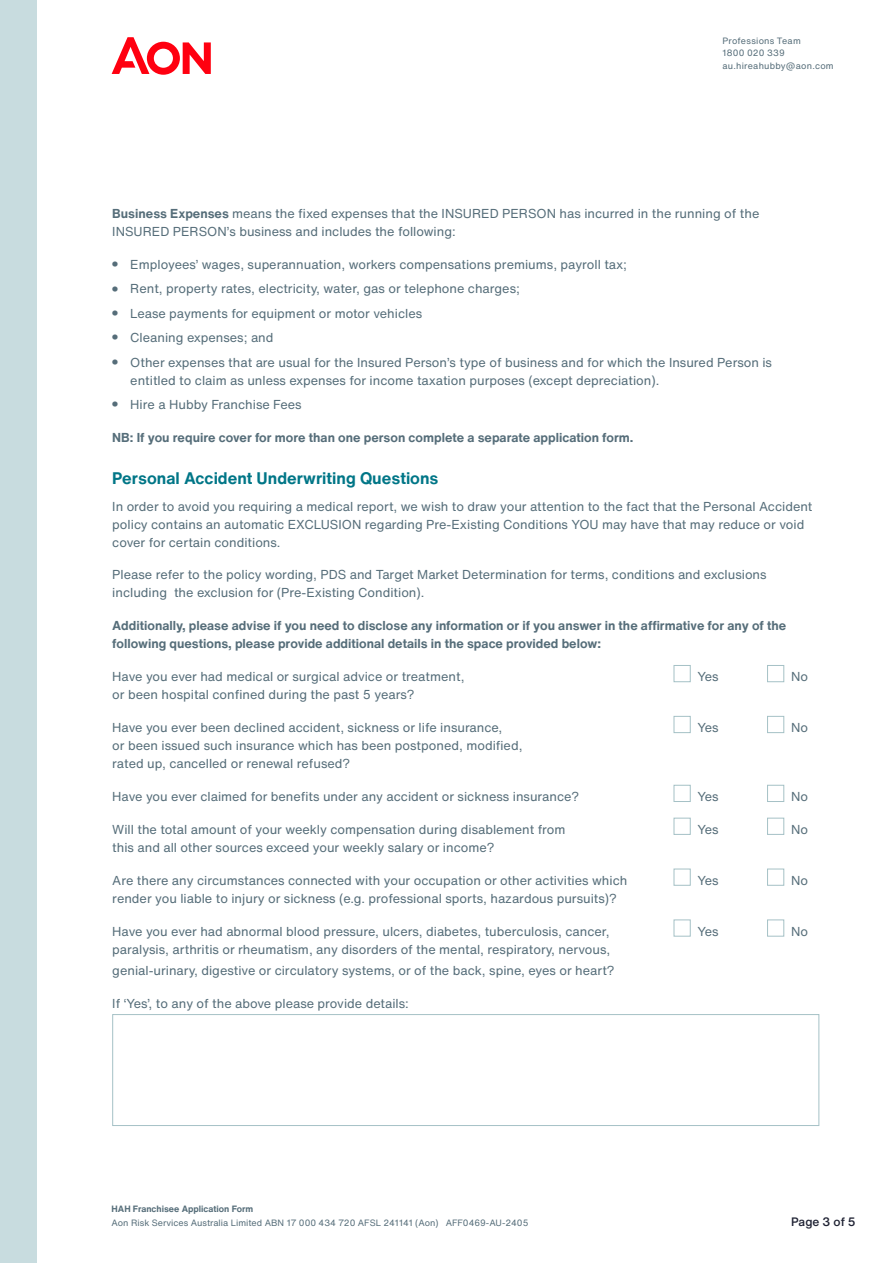
<style>
.page{position:relative;width:893px;height:1263px;background:#fff}
.page>*{position:absolute;margin:0;border:0;box-sizing:border-box;transform-origin:0 0}
.t1{font:700 16.5px "Helvetica Now Text";color:#007687}
.t2{font:12.75px/18px "Helvetica Now Text";color:#556d79}
.t3{font:700 12.75px/18px "Helvetica Now Text";color:#556d79}
.t4{font:500 12px "Helvetica Now Text";color:#202334}
.t5{font:9px "Helvetica Now Text";color:#556d79}
.t6{font:9px/12.6px "Helvetica Now Text";letter-spacing:.025em;color:#556d79}
.t7{font:700 9px "Helvetica Now Text";color:#556d79}
.s1{font-weight:700}
</style>
<div class="page">
<div style="left:674px;top:665px;width:17px;height:17px;border:1px solid #a5c1c6"></div>
<div style="left:767px;top:665px;width:17px;height:17px;border:1px solid #a5c1c6"></div>
<div style="left:674px;top:716px;width:17px;height:17px;border:1px solid #a5c1c6"></div>
<div style="left:767px;top:716px;width:17px;height:17px;border:1px solid #a5c1c6"></div>
<div style="left:674px;top:785px;width:17px;height:17px;border:1px solid #a5c1c6"></div>
<div style="left:767px;top:785px;width:17px;height:17px;border:1px solid #a5c1c6"></div>
<div style="left:674px;top:818px;width:17px;height:17px;border:1px solid #a5c1c6"></div>
<div style="left:767px;top:818px;width:17px;height:17px;border:1px solid #a5c1c6"></div>
<div style="left:674px;top:869px;width:17px;height:17px;border:1px solid #a5c1c6"></div>
<div style="left:767px;top:869px;width:17px;height:17px;border:1px solid #a5c1c6"></div>
<div style="left:674px;top:919px;width:17px;height:17px;border:1px solid #a5c1c6"></div>
<div style="left:767px;top:919px;width:17px;height:17px;border:1px solid #a5c1c6"></div>
<div style="left:112px;top:1014px;width:707px;height:112px;border:1px solid #a5c1c6"></div>
<div style="left:0;top:0;width:37px;height:1263px;background:#c8dcdf"></div>
<svg style="left:112px;top:37px;width:99px;height:38px"></svg>
<p class="t6" style="left:722px;top:34px;width:113px">Professions Team<br>1800 020 339 au.hireahubby@aon.com</p>
<p class="t2" style="left:112px;top:205px;width:649px"><span class="s1">Business Expenses</span> means the fixed expenses that the INSURED PERSON has incurred in the running of the<br>INSURED PERSON’s business and includes the following:</p>
<p class="t2" style="left:112px;top:256px;width:516px"><sup>●</sup> Employees’ wages, superannuation, workers compensations premiums, payroll tax;</p>
<p class="t2" style="left:112px;top:280px;width:409px"><sup>●</sup> Rent, property rates, electricity, water, gas or telephone charges;</p>
<p class="t2" style="left:112px;top:304px;width:311px"><sup>●</sup> Lease payments for equipment or motor vehicles</p>
<p class="t2" style="left:112px;top:329px;width:163px"><sup>●</sup> Cleaning expenses; and</p>
<p class="t2" style="left:130px;top:353px;width:643px;text-indent:-18px"><sup>●</sup> Other expenses that are usual for the Insured Person’s type of business and for which the Insured Person is entitled to claim as unless expenses for income taxation purposes (except depreciation).</p>
<p class="t2" style="left:112px;top:395px;width:191px"><sup>●</sup> Hire a Hubby Franchise Fees</p>
<p class="t3" style="left:112px;top:428px;width:523px">NB: If you require cover for more than one person complete a separate application form.</p>
<p class="t1" style="left:112px;top:467px;width:328px">Personal Accident Underwriting Questions</p>
<p class="t2" style="left:112px;top:497px;width:702px">In order to avoid you requiring a medical report, we wish to draw your attention to the fact that the Personal Accident policy contains an automatic EXCLUSION regarding Pre-Existing Conditions YOU may have that may reduce or void cover for certain conditions.</p>
<p class="t2" style="left:112px;top:566px;width:656px">Please refer to the policy wording, PDS and Target Market Determination for terms, conditions and exclusions including the exclusion for (Pre-Existing Condition).</p>
<p class="t3" style="left:112px;top:617px;width:675px">Additionally, please advise if you need to disclose any information or if you answer in the affirmative for any of the following questions, please provide additional details in the space provided below:</p>
<p class="t2" style="left:112px;top:668px;width:354px">Have you ever had medical or surgical advice or treatment,</p>
<p class="t2" style="left:697px;top:668px;width:23px">Yes</p>
<p class="t2" style="left:791px;top:668px;width:18px">No</p>
<p class="t2" style="left:112px;top:686px;width:304px">or been hospital confined during the past 5 years?</p>
<p class="t2" style="left:112px;top:719px;width:392px">Have you ever been declined accident, sickness or life insurance,</p>
<p class="t2" style="left:697px;top:719px;width:23px">Yes</p>
<p class="t2" style="left:791px;top:719px;width:18px">No</p>
<p class="t2" style="left:112px;top:737px;width:412px">or been issued such insurance which has been postponed, modified, rated up, cancelled or renewal refused?</p>
<p class="t2" style="left:112px;top:787px;width:468px">Have you ever claimed for benefits under any accident or sickness insurance?</p>
<p class="t2" style="left:697px;top:787px;width:23px">Yes</p>
<p class="t2" style="left:791px;top:787px;width:18px">No</p>
<p class="t2" style="left:112px;top:820px;width:455px">Will the total amount of your weekly compensation during disablement from</p>
<p class="t2" style="left:697px;top:820px;width:23px">Yes</p>
<p class="t2" style="left:791px;top:820px;width:18px">No</p>
<p class="t2" style="left:112px;top:838px;width:384px">this and all other sources exceed your weekly salary or income?</p>
<p class="t2" style="left:112px;top:871px;width:517px">Are there any circumstances connected with your occupation or other activities which</p>
<p class="t2" style="left:697px;top:871px;width:23px">Yes</p>
<p class="t2" style="left:791px;top:871px;width:18px">No</p>
<p class="t2" style="left:112px;top:889px;width:506px">render you liable to injury or sickness (e.g. professional sports, hazardous pursuits)?</p>
<p class="t2" style="left:112px;top:922px;width:499px">Have you ever had abnormal blood pressure, ulcers, diabetes, tuberculosis, cancer,</p>
<p class="t2" style="left:697px;top:922px;width:23px">Yes</p>
<p class="t2" style="left:791px;top:922px;width:18px">No</p>
<p class="t2" style="left:112px;top:938px;width:504px;line-height:21.6px">paralysis, arthritis or rheumatism, any disorders of the mental, respiratory, nervous, genial-urinary, digestive or circulatory systems, or of the back, spine, eyes or heart?</p>
<p class="t2" style="left:112px;top:995px;width:298px">If ‘Yes’, to any of the above please provide details:</p>
<p class="t7" style="left:112px;top:1203px;width:143px">HAH Franchisee Application Form</p>
<p class="t5" style="left:112px;top:1216px;width:418px">Aon Risk Services Australia Limited ABN 17 000 434 720 AFSL 241141 (Aon) AFF0469-AU-2405</p>
<p class="t4" style="left:791px;top:1213px;width:66px">Page 3 of 5</p>
</div>
